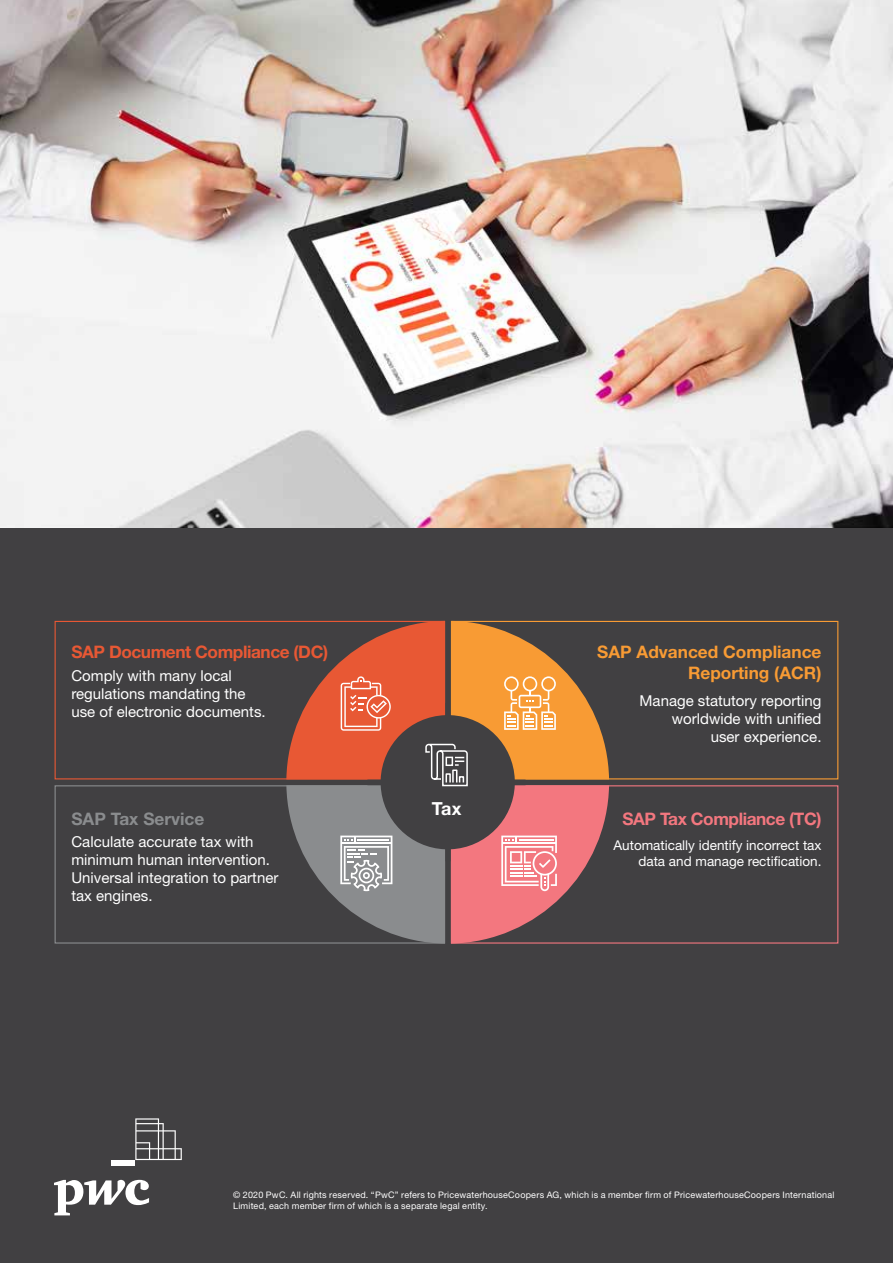
<style>
.page{position:relative;width:893px;height:1263px;background:#fff}
.page>*{position:absolute;margin:0;border:0;box-sizing:border-box;transform-origin:0 0}
.t1{font:700 18px "Helvetica Neue LT Std";color:#fff}
.t2{font:700 17.25px/20.7px "Helvetica Neue LT Std";color:#f89b34;text-align:right}
.t3{font:700 17.25px "Helvetica Neue LT Std";letter-spacing:-.025em;color:#e85834}
.t4{font:700 17.25px "Helvetica Neue LT Std";letter-spacing:-.025em;color:#f3777f}
.t5{font:700 17.25px "Helvetica Neue LT Std";color:#8a8c8e}
.t6{font:15px/18px "Helvetica Neue LT Std";color:#fff}
.t7{font:13.5px/16.2px "Helvetica Neue LT Std";color:#fff;text-align:right}
.t8{font:9px/11.2px "Helvetica Neue LT Std";letter-spacing:.02em;color:#fff}
</style>
<div class="page">
<div style="left:0;top:452px;width:893px;height:811px;background:#414042"></div>
<img style="left:0;top:0;width:893px;height:527px">
<svg style="left:54px;top:1180px;width:95px;height:35px"></svg>
<div style="left:112px;top:1160px;width:23px;height:6px;background:#fff"></div>
<svg style="left:135px;top:1118px;width:47px;height:42px"></svg>
<div style="left:451px;top:621px;width:387px;height:158px;border:1px solid #f89b34"></div>
<div style="left:451px;top:785px;width:387px;height:158px;border:1px solid #f3777f"></div>
<svg style="left:286px;top:621px;width:323px;height:322px"></svg>
<p class="t3" style="left:71px;top:641px;width:258px">SAP Document Compliance (DC)</p>
<p class="t6" style="left:71px;top:666px;width:196px">Comply with many local regulations mandating the use of electronic documents.</p>
<p class="t5" style="left:71px;top:808px;width:134px">SAP Tax Service</p>
<p class="t6" style="left:71px;top:833px;width:208px">Calculate accurate tax with minimum human intervention.<br>Universal integration to partner tax engines.</p>
<p class="t1" style="left:432px;top:798px;width:31px">Tax</p>
<p class="t2" style="left:597px;top:641px;width:226px">SAP Advanced Compliance<br>Reporting (ACR)</p>
<p class="t6" style="left:639px;top:691px;width:183px;text-align:right">Manage statutory reporting worldwide with unified user experience.</p>
<p class="t4" style="left:622px;top:808px;width:201px">SAP Tax Compliance (TC)</p>
<p class="t7" style="left:613px;top:837px;width:210px">Automatically identify incorrect tax data and manage rectification.</p>
<p class="t8" style="left:233px;top:1189px;width:603px">© 2020 PwC. All rights reserved. “PwC” refers to PricewaterhouseCoopers AG, which is a member firm of PricewaterhouseCoopers International<br>Limited, each member firm of which is a separate legal entity.</p>
</div>
